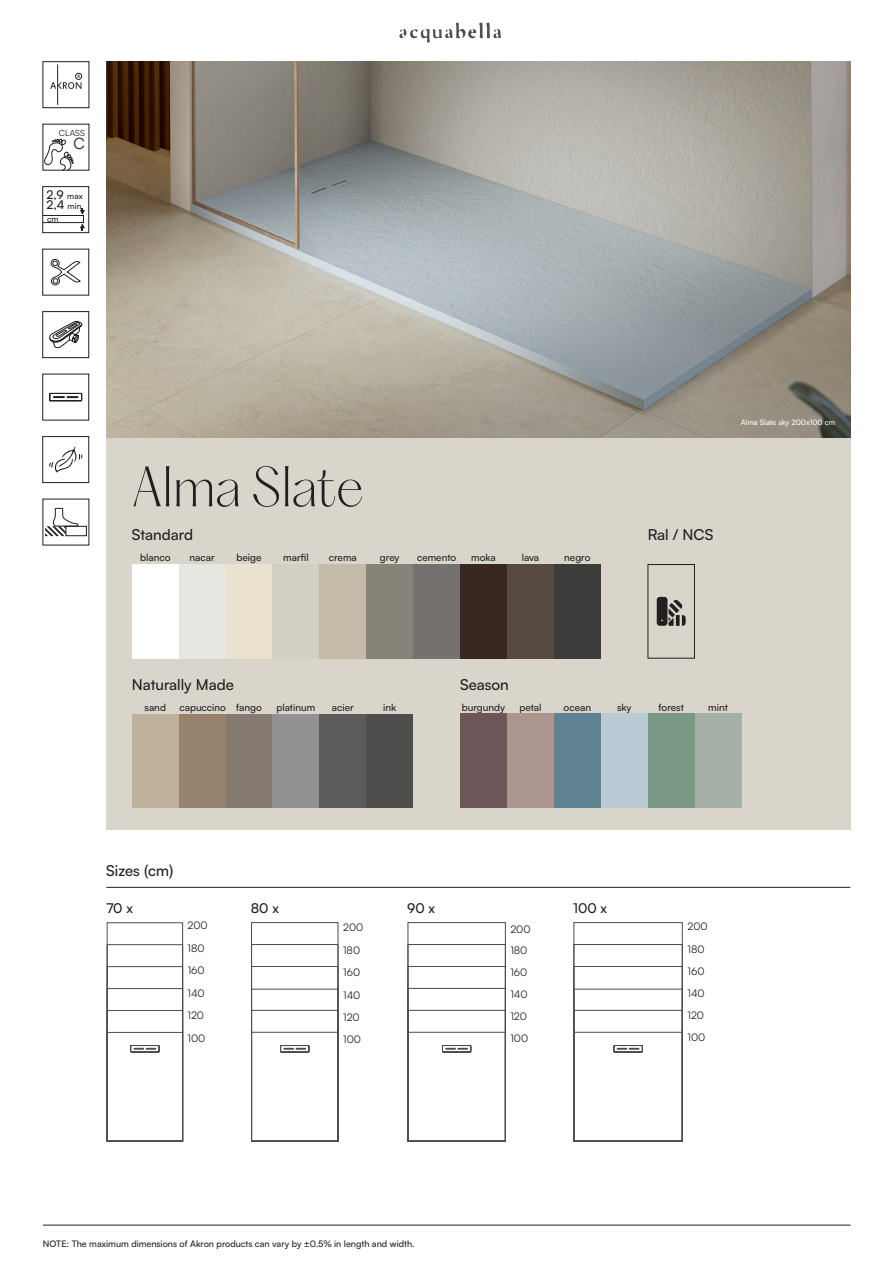
<style>
.page{position:relative;width:893px;height:1263px;background:#fff}
.page>*{position:absolute;margin:0;border:0;box-sizing:border-box;transform-origin:0 0}
.t1{font:200 51px "PP Hatton";color:#231f20}
.t2{font:15.75px "Satoshi";color:#231f20}
.t3{font:500 15px "Satoshi";color:#231f20}
.t4{font:500 13.5px "Satoshi";color:#231f20}
.t5{font:500 12px "Satoshi";color:#231f20}
.t6{font:10.5px "Satoshi";color:#231f20}
.t7{font:500 9.9px "Satoshi";color:#231f20}
.t8{font:500 9px "Satoshi";color:#231f20}
.t9{font:8.55px "Satoshi";color:#231f20}
.t10{font:500 8.25px "Satoshi";color:#231f20}
.pie_de_pág{font:500 7.5px "Satoshi";color:#fff}
.s1{font-size:8.25px}
</style>
<div class="page">
<svg style="left:399px;top:23px;width:102px;height:20px"></svg>
<hr style="left:43px;top:1225px;width:807px;height:1px;background:#231f20">
<div style="left:106px;top:438px;width:744px;height:392px;background:#d9d5ca"></div>
<hr style="left:106px;top:887px;width:744px;height:1px;background:#231f20">
<div style="left:43px;top:61px;width:46px;height:47px;border:1px solid #231f20"></div>
<div style="left:75px;top:73px;width:7px;height:7px;border:1px solid #231f20;border-radius:50%"></div>
<svg style="left:50px;top:64px;width:31px;height:41px"></svg>
<div style="left:132px;top:564px;width:47px;height:94px;background:#fff"></div>
<div style="left:179px;top:564px;width:47px;height:94px;background:#e6e7e0"></div>
<div style="left:226px;top:564px;width:47px;height:94px;background:#eae1cf"></div>
<div style="left:273px;top:564px;width:46px;height:94px;background:#d3cfc5"></div>
<div style="left:319px;top:564px;width:47px;height:94px;background:#c3bba8"></div>
<div style="left:132px;top:714px;width:47px;height:94px;background:#beb09b"></div>
<div style="left:179px;top:714px;width:47px;height:94px;background:#97826f"></div>
<div style="left:226px;top:714px;width:46px;height:94px;background:#847a70"></div>
<div style="left:272px;top:714px;width:47px;height:94px;background:#929292"></div>
<div style="left:319px;top:714px;width:47px;height:94px;background:#5b5a5d"></div>
<div style="left:366px;top:714px;width:47px;height:94px;background:#4e4d4b"></div>
<div style="left:366px;top:564px;width:47px;height:94px;background:#878378"></div>
<div style="left:413px;top:564px;width:47px;height:94px;background:#75716e"></div>
<div style="left:460px;top:564px;width:47px;height:94px;background:#392821"></div>
<div style="left:507px;top:564px;width:47px;height:94px;background:#574a41"></div>
<div style="left:554px;top:564px;width:47px;height:94px;background:#3c3d3a"></div>
<div style="left:648px;top:564px;width:47px;height:94px;border:1px solid #231f20"></div>
<svg style="left:657px;top:597px;width:29px;height:29px"></svg>
<div style="left:460px;top:714px;width:47px;height:94px;background:#6d5658"></div>
<div style="left:507px;top:714px;width:47px;height:94px;background:#ad958f"></div>
<div style="left:554px;top:714px;width:47px;height:94px;background:#608394"></div>
<div style="left:601px;top:714px;width:47px;height:94px;background:#bacbd6"></div>
<div style="left:648px;top:714px;width:47px;height:94px;background:#7a9984"></div>
<div style="left:695px;top:714px;width:47px;height:94px;background:#a4b0a7"></div>
<img style="left:106px;top:61px;width:744px;height:377px">
<div style="left:42px;top:311px;width:47px;height:47px;border:1px solid #231f20"></div>
<div style="left:42px;top:186px;width:47px;height:47px;border:1px solid #231f20"></div>
<svg style="left:80px;top:208px;width:5px;height:7px"></svg>
<svg style="left:79px;top:223px;width:6px;height:7px"></svg>
<div style="left:42px;top:215px;width:42px;height:8px;border:1px solid #231f20"></div>
<svg style="left:50px;top:259px;width:31px;height:27px"></svg>
<div style="left:42px;top:249px;width:47px;height:46px;border:1px solid #231f20"></div>
<div style="left:42px;top:374px;width:47px;height:46px;border:1px solid #231f20"></div>
<div style="left:42px;top:436px;width:47px;height:47px;border:1px solid #231f20"></div>
<svg style="left:49px;top:447px;width:33px;height:26px"></svg>
<div style="left:66px;top:526px;width:21px;height:10px;border:1px solid #231f20"></div>
<svg style="left:45px;top:507px;width:33px;height:29px"></svg>
<svg style="left:43px;top:139px;width:31px;height:32px"></svg>
<svg style="left:49px;top:321px;width:34px;height:27px"></svg>
<svg style="left:49px;top:393px;width:33px;height:8px"></svg>
<div style="left:107px;top:922px;width:76px;height:219px;border:1px solid #4b4c4d"></div>
<div style="left:251px;top:922px;width:87px;height:219px;border:1px solid #4b4c4d"></div>
<div style="left:573px;top:922px;width:110px;height:219px;border:1px solid #4b4c4d"></div>
<div style="left:408px;top:922px;width:98px;height:219px;border:1px solid #4b4c4d"></div>
<div style="left:107px;top:1032px;width:76px;height:109px;border:1px solid #4b4c4d"></div>
<div style="left:251px;top:1032px;width:87px;height:109px;border:1px solid #4b4c4d"></div>
<div style="left:408px;top:1032px;width:98px;height:109px;border:1px solid #4b4c4d"></div>
<div style="left:573px;top:1032px;width:110px;height:109px;border:1px solid #4b4c4d"></div>
<svg style="left:613px;top:1045px;width:30px;height:8px"></svg>
<svg style="left:442px;top:1045px;width:30px;height:8px"></svg>
<svg style="left:280px;top:1045px;width:30px;height:8px"></svg>
<svg style="left:130px;top:1045px;width:30px;height:8px"></svg>
<p class="t9" style="left:59px;top:127px;width:27px">CLASS</p>
<p class="t2" style="left:73px;top:132px;width:13px">C</p>
<p class="t5" style="left:47px;top:186px;width:38px">2,9 <span class="s1">max</span></p>
<p class="t5" style="left:47px;top:196px;width:36px">2,4 <span class="s1">min</span></p>
<p class="t10" style="left:47px;top:213px;width:13px">cm</p>
<p class="t1" style="left:132px;top:455px;width:233px">Alma Slate</p>
<h3 class="t3" style="left:132px;top:524px;width:63px">Standard</h3>
<p class="t7" style="left:140px;top:551px;width:32px">blanco</p>
<p class="t7" style="left:190px;top:551px;width:27px">nacar</p>
<p class="t7" style="left:237px;top:551px;width:26px">beige</p>
<p class="t7" style="left:283px;top:551px;width:27px">marfil</p>
<p class="t7" style="left:329px;top:551px;width:30px">crema</p>
<p class="t7" style="left:380px;top:551px;width:21px">grey</p>
<p class="t7" style="left:417px;top:551px;width:41px">cemento</p>
<p class="t7" style="left:471px;top:551px;width:26px">moka</p>
<p class="t7" style="left:522px;top:551px;width:19px">lava</p>
<p class="t7" style="left:564px;top:551px;width:28px">negro</p>
<p class="pie_de_pág" style="left:741px;top:417px;width:96px">Alma Slate sky 200x100 cm</p>
<h3 class="t3" style="left:648px;top:524px;width:67px">Ral / NCS</h3>
<h3 class="t3" style="left:132px;top:674px;width:104px">Naturally Made</h3>
<p class="t7" style="left:145px;top:700px;width:23px">sand</p>
<p class="t7" style="left:180px;top:700px;width:84px">capuccino fango</p>
<p class="t7" style="left:276px;top:700px;width:40px">platinum</p>
<p class="t7" style="left:332px;top:700px;width:23px">acier</p>
<p class="t7" style="left:383px;top:700px;width:15px">ink</p>
<h3 class="t3" style="left:460px;top:674px;width:50px">Season</h3>
<p class="t7" style="left:462px;top:700px;width:45px">burgundy</p>
<p class="t7" style="left:519px;top:700px;width:24px">petal</p>
<p class="t7" style="left:564px;top:700px;width:29px">ocean</p>
<p class="t7" style="left:617px;top:700px;width:16px">sky</p>
<p class="t7" style="left:659px;top:700px;width:27px">forest</p>
<p class="t7" style="left:708px;top:700px;width:21px">mint</p>
<h3 class="t3" style="left:106px;top:860px;width:69px">Sizes (cm)</h3>
<p class="t4" style="left:106px;top:899px;width:28px">70 x</p>
<p class="t4" style="left:251px;top:899px;width:29px">80 x</p>
<p class="t4" style="left:407px;top:899px;width:29px">90 x</p>
<p class="t4" style="left:573px;top:899px;width:35px">100 x</p>
<p class="t6" style="left:188px;top:918px;width:22px">200</p>
<p class="t6" style="left:343px;top:921px;width:22px">200</p>
<p class="t6" style="left:687px;top:920px;width:22px">200</p>
<p class="t6" style="left:510px;top:922px;width:22px">200</p>
<p class="t6" style="left:188px;top:941px;width:19px">180</p>
<p class="t6" style="left:343px;top:943px;width:19px">180</p>
<p class="t6" style="left:687px;top:942px;width:19px">180</p>
<p class="t6" style="left:510px;top:943px;width:19px">180</p>
<p class="t6" style="left:188px;top:963px;width:19px">160</p>
<p class="t6" style="left:343px;top:965px;width:19px">160</p>
<p class="t6" style="left:687px;top:964px;width:19px">160</p>
<p class="t6" style="left:510px;top:965px;width:19px">160</p>
<p class="t6" style="left:188px;top:986px;width:19px">140</p>
<p class="t6" style="left:343px;top:988px;width:19px">140</p>
<p class="t6" style="left:687px;top:986px;width:19px">140</p>
<p class="t6" style="left:188px;top:1031px;width:19px">100</p>
<p class="t6" style="left:343px;top:1033px;width:19px">100</p>
<p class="t6" style="left:687px;top:1030px;width:19px">100</p>
<p class="t6" style="left:510px;top:987px;width:19px">140</p>
<p class="t6" style="left:510px;top:1031px;width:19px">100</p>
<p class="t6" style="left:188px;top:1008px;width:18px">120</p>
<p class="t6" style="left:343px;top:1010px;width:18px">120</p>
<p class="t6" style="left:687px;top:1008px;width:18px">120</p>
<p class="t6" style="left:510px;top:1009px;width:18px">120</p>
<p class="t8" style="left:43px;top:1237px;width:373px">NOTE: The maximum dimensions of Akron products can vary by ±0.5% in length and width.</p>
</div>
